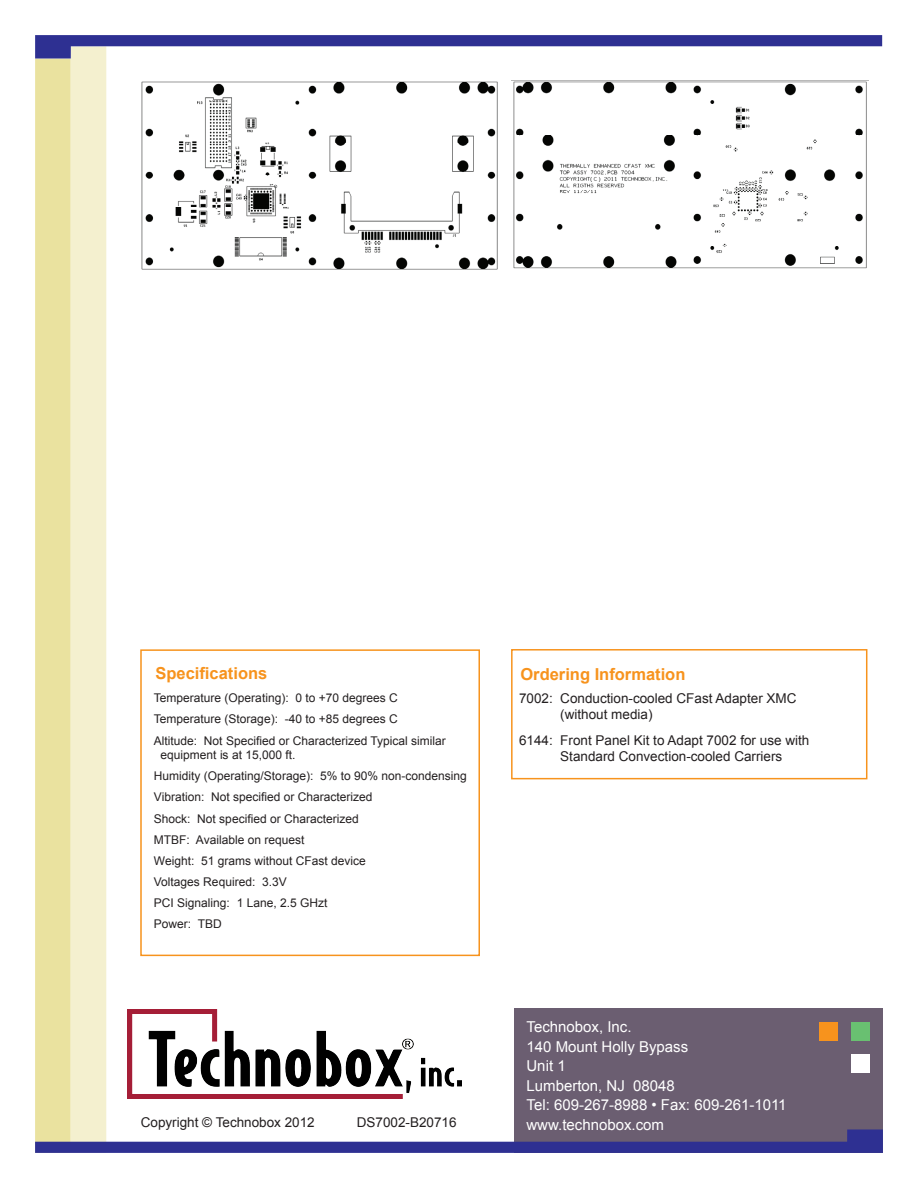
<style>
.page{position:relative;width:918px;height:1188px;background:#fff}
.page>*{position:absolute;margin:0;border:0;box-sizing:border-box;transform-origin:0 0}
.t1{font:700 16.5px "Arial";color:#f7931d}
.t2{font:15px/19.5px "Arial";color:#fff}
.t3{font:13.5px/16.2px "Arial";color:#231f20}
.t4{font:12px/21.1px "Arial";color:#231f20}
</style>
<div class="page">
<div style="left:35px;top:59px;width:36px;height:1094px;background:#eae29f"></div>
<div style="left:71px;top:46px;width:35px;height:1107px;background:#f4f0cf"></div>
<svg style="left:35px;top:35px;width:847px;height:24px"></svg>
<div style="left:514px;top:1009px;width:369px;height:144px;background:#6b5e71"></div>
<div style="left:851px;top:1022px;width:18px;height:18px;background:#69c071"></div>
<div style="left:851px;top:1054px;width:18px;height:18px;background:#fff"></div>
<div style="left:819px;top:1022px;width:19px;height:18px;background:#f7931d"></div>
<svg style="left:35px;top:1129px;width:848px;height:24px"></svg>
<img style="left:128px;top:1009px;width:333px;height:89px">
<div style="left:140px;top:649px;width:340px;height:307px;border:2px solid #f7931d"></div>
<img style="left:513px;top:81px;width:354px;height:188px">
<img style="left:141px;top:81px;width:357px;height:188px">
<div style="left:511px;top:649px;width:356px;height:130px;border:2px solid #f7931d"></div>
<h1 class="t1" style="left:156px;top:663px;width:113px">Specifications</h1>
<p class="t4" style="left:154px;top:688px;width:293px">Temperature (Operating): 0 to +70 degrees C<br>Temperature (Storage): -40 to +85 degrees C<br>Altitude: Not Specified or Characterized Typical similar</p>
<p class="t4" style="left:154px;top:744px;width:314px;text-indent:7px">equipment is at 15,000 ft.<br>Humidity (Operating/Storage): 5% to 90% non-condensing Vibration: Not specified or Characterized<br>Shock: Not specified or Characterized<br>MTBF: Available on request<br>Weight: 51 grams without CFast device<br>Voltages Required: 3.3V<br>PCI Signaling: 1 Lane, 2.5 GHzt<br>Power: TBD</p>
<p class="t3" style="left:141px;top:1114px;width:176px">Copyright © Technobox 2012</p>
<p class="t3" style="left:357px;top:1114px;width:101px">DS7002-B20716</p>
<h1 class="t1" style="left:520px;top:663px;width:167px">Ordering Information</h1>
<p class="t3" style="left:560px;top:690px;width:238px;text-indent:-41px">7002: Conduction-cooled CFast Adapter XMC (without media)</p>
<p class="t3" style="left:560px;top:733px;width:251px;text-indent:-41px">6144: Front Panel Kit to Adapt 7002 for use with<br>Standard Convection-cooled Carriers</p>
<p class="t2" style="left:526px;top:1018px;width:262px">Technobox, Inc.<br>140 Mount Holly Bypass<br>Unit 1<br>Lumberton, NJ 08048<br>Tel: 609-267-8988 • Fax: 609-261-1011 www.technobox.com</p>
</div>
